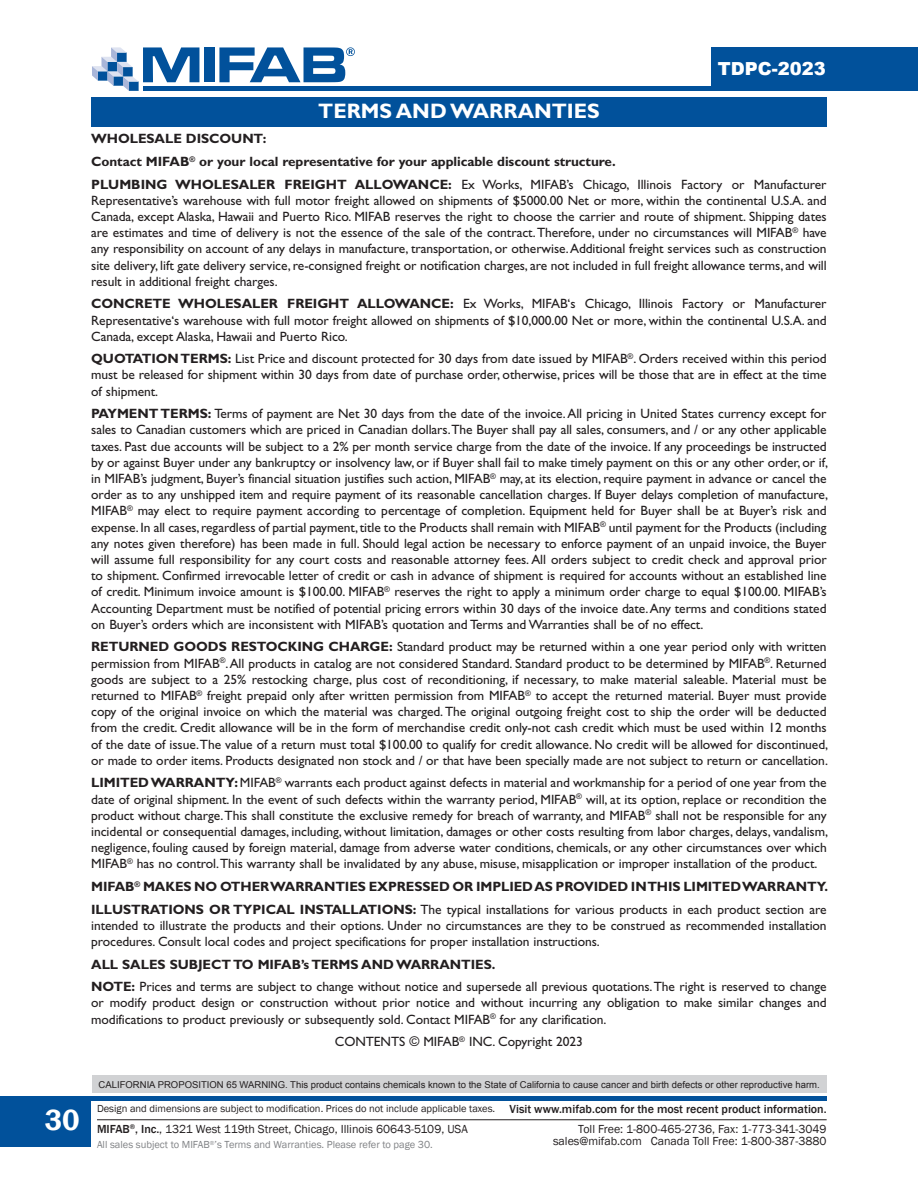
<style>
.page{position:relative;width:918px;height:1188px;background:#fff}
.page>*{position:absolute;margin:0;border:0;box-sizing:border-box;transform-origin:0 0}
.t1{font:600 30px "Franklin Gothic";color:#fff}
.Heading_1{font:700 21px "Gill Sans Std";color:#fff}
.t2{font:900 18px "Arial";color:#fff}
.t3{font:13.5px/16.2px "Gill Sans Std";letter-spacing:-.005em;color:#231f20;text-align:justify}
.t4{font:700 13.5px "Gill Sans Std";letter-spacing:-.005em;color:#231f20}
.t5{font:12px/12px "Franklin Gothic";color:#231f20;text-align:right}
.t6{font:10.5px "Franklin Gothic";color:#231f20}
.t7{font:10.5px "Franklin Gothic";color:#808285}
.t8{font:9.45px "Arial";color:#231f20}
.s1{font-weight:700}
.s2{font-weight:500;font-size:12px}
.s3{font-weight:500}
</style>
<div class="page">
<div style="left:712px;top:47px;width:206px;height:44px;background:#01519b"></div>
<div style="left:143px;top:86px;width:684px;height:5px;background:#01519b"></div>
<svg style="left:92px;top:47px;width:107px;height:44px"></svg>
<div style="left:204px;top:47px;width:11px;height:35px;background:#01519b"></div>
<svg style="left:219px;top:47px;width:136px;height:35px"></svg>
<hr style="left:97px;top:1119px;width:730px;height:1px;background:#231f20">
<div style="left:0;top:1097px;width:91px;height:50px;background:#01519b"></div>
<hr style="left:0;top:1097px;width:827px;height:4px;background:#01519b">
<div style="left:92px;top:1076px;width:735px;height:17px;background:#d1d2d4"></div>
<div style="left:91px;top:97px;width:736px;height:30px;background:#01519b"></div>
<p class="Heading_1" style="left:318px;top:98px;width:283px">TERMS AND WARRANTIES</p>
<h3 class="t2" style="left:718px;top:56px;width:110px">TDPC-2023</h3>
<p class="t4" style="left:91px;top:131px;width:177px">WHOLESALE DISCOUNT:</p>
<p class="t4" style="left:91px;top:153px;width:526px">Contact MIFAB<sup>®</sup> or your local representative for your applicable discount structure.</p>
<p class="t3" style="left:91px;top:176px;width:737px"><span class="s1">PLUMBING WHOLESALER FREIGHT ALLOWANCE:</span> Ex Works, MIFAB’s Chicago, Illinois Factory or Manufacturer Representative’s warehouse with full motor freight allowed on shipments of $5000.00 Net or more, within the continental U.S.A. and Canada, except Alaska, Hawaii and Puerto Rico. MIFAB reserves the right to choose the carrier and route of shipment. Shipping dates are estimates and time of delivery is not the essence of the sale of the contract. Therefore, under no circumstances will MIFAB<sup>®</sup> have any responsibility on account of any delays in manufacture, transportation, or otherwise. Additional freight services such as construction site delivery, lift gate delivery service, re-consigned freight or notification charges, are not included in full freight allowance terms, and will result in additional freight charges.</p>
<p class="t3" style="left:91px;top:296px;width:737px"><span class="s1">CONCRETE WHOLESALER FREIGHT ALLOWANCE:</span> Ex Works, MIFAB‘s Chicago, Illinois Factory or Manufacturer Representative‘s warehouse with full motor freight allowed on shipments of $10,000.00 Net or more, within the continental U.S.A. and Canada, except Alaska, Hawaii and Puerto Rico.</p>
<p class="t3" style="left:91px;top:351px;width:737px"><span class="s1">QUOTATION TERMS:</span> List Price and discount protected for 30 days from date issued by MIFAB<sup>®</sup>. Orders received within this period must be released for shipment within 30 days from date of purchase order, otherwise, prices will be those that are in effect at the time of shipment.</p>
<p class="t3" style="left:91px;top:406px;width:738px"><span class="s1">PAYMENT TERMS:</span> Terms of payment are Net 30 days from the date of the invoice. All pricing in United States currency except for sales to Canadian customers which are priced in Canadian dollars.The Buyer shall pay all sales, consumers, and / or any other applicable taxes. Past due accounts will be subject to a 2% per month service charge from the date of the invoice. If any proceedings be instructed by or against Buyer under any bankruptcy or insolvency law, or if Buyer shall fail to make timely payment on this or any other order, or if, in MIFAB’s judgment, Buyer’s financial situation justifies such action, MIFAB<sup>®</sup> may, at its election, require payment in advance or cancel the order as to any unshipped item and require payment of its reasonable cancellation charges. If Buyer delays completion of manufacture, MIFAB<sup>®</sup> may elect to require payment according to percentage of completion. Equipment held for Buyer shall be at Buyer’s risk and expense. In all cases, regardless of partial payment, title to the Products shall remain with MIFAB<sup>®</sup> until payment for the Products (including any notes given therefore) has been made in full. Should legal action be necessary to enforce payment of an unpaid invoice, the Buyer will assume full responsibility for any court costs and reasonable attorney fees. All orders subject to credit check and approval prior to shipment. Confirmed irrevocable letter of credit or cash in advance of shipment is required for accounts without an established line of credit. Minimum invoice amount is $100.00. MIFAB<sup>®</sup> reserves the right to apply a minimum order charge to equal $100.00. MIFAB’s Accounting Department must be notified of potential pricing errors within 30 days of the invoice date. Any terms and conditions stated on Buyer’s orders which are inconsistent with MIFAB’s quotation and Terms and Warranties shall be of no effect.</p>
<p class="t3" style="left:91px;top:639px;width:738px"><span class="s1">RETURNED GOODS RESTOCKING CHARGE:</span> Standard product may be returned within a one year period only with written permission from MIFAB<sup>®</sup>. All products in catalog are not considered Standard. Standard product to be determined by MIFAB<sup>®</sup>. Returned goods are subject to a 25% restocking charge, plus cost of reconditioning, if necessary, to make material saleable. Material must be returned to MIFAB<sup>®</sup> freight prepaid only after written permission from MIFAB<sup>®</sup> to accept the returned material. Buyer must provide copy of the original invoice on which the material was charged. The original outgoing freight cost to ship the order will be deducted from the credit. Credit allowance will be in the form of merchandise credit only-not cash credit which must be used within 12 months of the date of issue. The value of a return must total $100.00 to qualify for credit allowance. No credit will be allowed for discontinued, or made to order items. Products designated non stock and / or that have been specially made are not subject to return or cancellation.</p>
<p class="t3" style="left:91px;top:775px;width:738px"><span class="s1">LIMITED WARRANTY:</span> MIFAB<sup>®</sup> warrants each product against defects in material and workmanship for a period of one year from the date of original shipment. In the event of such defects within the warranty period, MIFAB<sup>®</sup> will, at its option, replace or recondition the product without charge. This shall constitute the exclusive remedy for breach of warranty, and MIFAB<sup>®</sup> shall not be responsible for any incidental or consequential damages, including, without limitation, damages or other costs resulting from labor charges, delays, vandalism, negligence, fouling caused by foreign material, damage from adverse water conditions, chemicals, or any other circumstances over which MIFAB<sup>®</sup> has no control. This warranty shall be invalidated by any abuse, misuse, misapplication or improper installation of the product.</p>
<p class="t4" style="left:91px;top:878px;width:738px">MIFAB<sup>®</sup> MAKES NO OTHER WARRANTIES EXPRESSED OR IMPLIED AS PROVIDED IN THIS LIMITED WARRANTY.</p>
<p class="t3" style="left:91px;top:901px;width:737px"><span class="s1">ILLUSTRATIONS OR TYPICAL INSTALLATIONS:</span> The typical installations for various products in each product section are intended to illustrate the products and their options. Under no circumstances are they to be construed as recommended installation procedures. Consult local codes and project specifications for proper installation instructions.</p>
<p class="t4" style="left:91px;top:956px;width:406px">ALL SALES SUBJECT TO MIFAB’s TERMS AND WARRANTIES.</p>
<p class="t3" style="left:91px;top:979px;width:737px"><span class="s1">NOTE:</span> Prices and terms are subject to change without notice and supersede all previous quotations. The right is reserved to change or modify product design or construction without prior notice and without incurring any obligation to make similar changes and modifications to product previously or subsequently sold. Contact MIFAB<sup>®</sup> for any clarification.</p>
<p class="t3" style="left:335px;top:1034px;width:250px">CONTENTS © MIFAB<sup>®</sup> INC. Copyright 2023</p>
<h1 class="t1" style="left:45px;top:1101px;width:37px">30</h1>
<p class="t8" style="left:99px;top:1078px;width:723px">CALIFORNIA PROPOSITION 65 WARNING. This product contains chemicals known to the State of California to cause cancer and birth defects or other reproductive harm.</p>
<p class="t6" style="left:97px;top:1102px;width:731px">Design and dimensions are subject to modification. Prices do not include applicable taxes. <span class="s2">Visit www.mifab.com for the most recent product information.</span></p>
<p class="t7" style="left:97px;top:1138px;width:337px">All sales subject to MIFAB<sup>®</sup>’s Terms and Warranties. Please refer to page 30.</p>
<p class="t5" style="left:97px;top:1124px;width:372px"><span class="s3">MIFAB</span><sup>®</sup><span class="s3">, Inc.</span>, 1321 West 119th Street, Chicago, Illinois 60643-5109, USA</p>
<p class="t5" style="left:553px;top:1124px;width:275px">Toll Free: 1-800-465-2736, Fax: 1-773-341-3049 sales@mifab.com Canada Toll Free: 1-800-387-3880</p>
</div>
